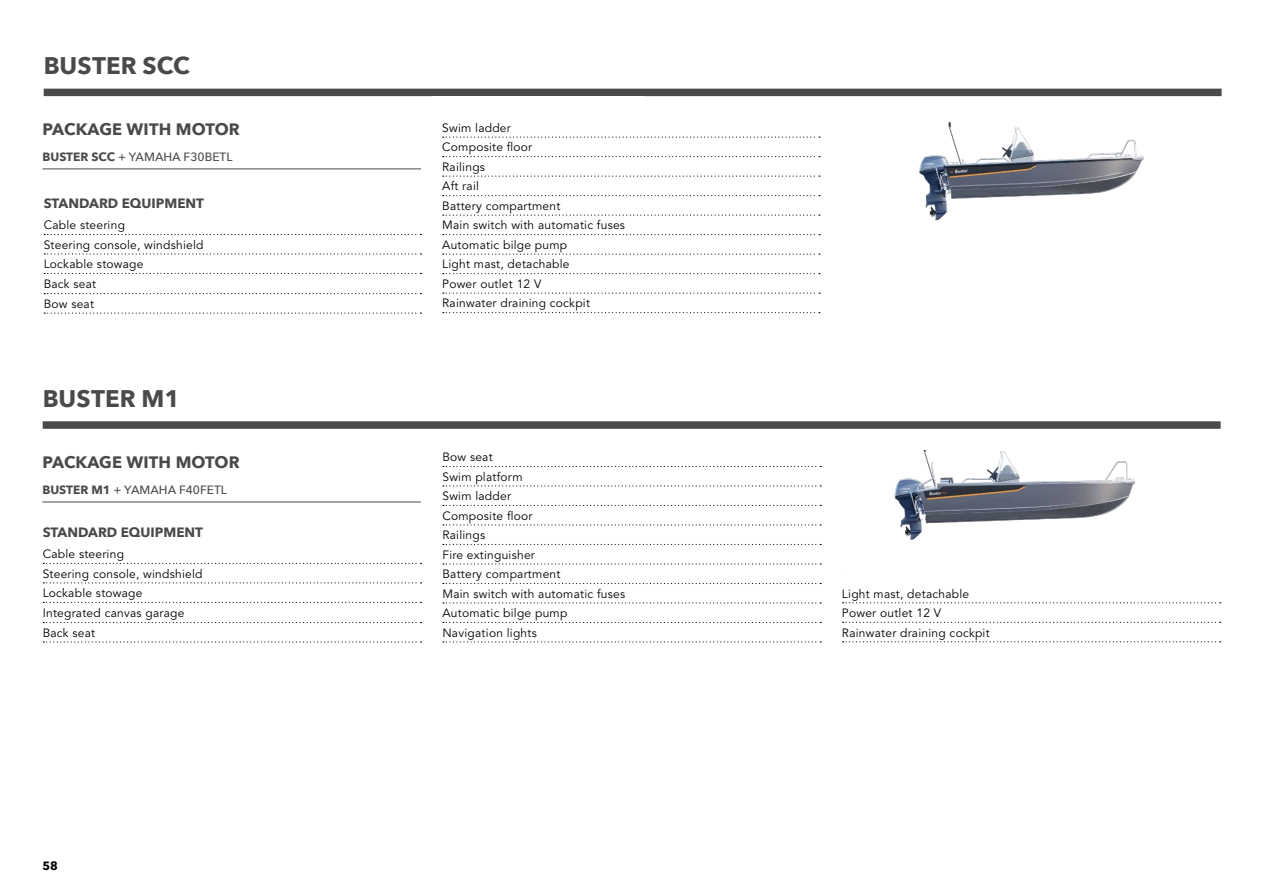
<style>
.page{position:relative;width:1263px;height:893px;background:#fff}
.page>*{position:absolute;margin:0;border:0;box-sizing:border-box;transform-origin:0 0}
.t1{font:700 24px "Avenir Next";color:#4a4a49}
.t2{font:700 16.5px "Avenir Next";letter-spacing:.01em;color:#4a4a49}
.t3{font:700 13.5px "Avenir Next";color:#4a4a49}
.t4{font:12px/19.5px "Avenir LT Std";letter-spacing:.02em;color:#000}
.t5{font:500 12px "Avenir Next";color:#4a4a49}
.t6{font:700 12px "Avenir Next";color:#000}
.s1{font-weight:700}
</style>
<div class="page">
<svg style="left:44px;top:234px;width:377px;height:1px"></svg>
<svg style="left:44px;top:253px;width:377px;height:2px"></svg>
<svg style="left:44px;top:273px;width:377px;height:1px"></svg>
<svg style="left:44px;top:293px;width:377px;height:1px"></svg>
<svg style="left:44px;top:313px;width:377px;height:1px"></svg>
<img style="left:919px;top:122px;width:225px;height:99px">
<div style="left:44px;top:89px;width:1177px;height:7px;background:#4a4a49"></div>
<hr style="left:43px;top:169px;width:378px;height:1px;background:#4a4a49">
<svg style="left:443px;top:137px;width:377px;height:1px"></svg>
<svg style="left:443px;top:156px;width:377px;height:1px"></svg>
<svg style="left:443px;top:176px;width:377px;height:1px"></svg>
<svg style="left:443px;top:195px;width:377px;height:1px"></svg>
<svg style="left:443px;top:215px;width:377px;height:1px"></svg>
<svg style="left:443px;top:234px;width:377px;height:1px"></svg>
<svg style="left:443px;top:254px;width:377px;height:1px"></svg>
<svg style="left:443px;top:273px;width:377px;height:1px"></svg>
<svg style="left:443px;top:293px;width:377px;height:1px"></svg>
<svg style="left:443px;top:312px;width:377px;height:1px"></svg>
<svg style="left:43px;top:563px;width:378px;height:1px"></svg>
<svg style="left:43px;top:582px;width:378px;height:1px"></svg>
<svg style="left:43px;top:602px;width:378px;height:1px"></svg>
<svg style="left:43px;top:622px;width:378px;height:1px"></svg>
<svg style="left:43px;top:641px;width:378px;height:2px"></svg>
<img style="left:894px;top:450px;width:242px;height:90px">
<div style="left:43px;top:421px;width:1177px;height:8px;background:#4a4a49"></div>
<svg style="left:443px;top:466px;width:378px;height:1px"></svg>
<svg style="left:443px;top:485px;width:378px;height:1px"></svg>
<svg style="left:443px;top:505px;width:378px;height:1px"></svg>
<svg style="left:443px;top:524px;width:378px;height:1px"></svg>
<svg style="left:443px;top:544px;width:378px;height:1px"></svg>
<svg style="left:443px;top:563px;width:378px;height:1px"></svg>
<svg style="left:443px;top:583px;width:378px;height:1px"></svg>
<svg style="left:443px;top:602px;width:378px;height:1px"></svg>
<svg style="left:443px;top:622px;width:378px;height:1px"></svg>
<svg style="left:443px;top:641px;width:378px;height:1px"></svg>
<hr style="left:42px;top:502px;width:379px;height:1px;background:#4a4a49">
<svg style="left:842px;top:602px;width:379px;height:1px"></svg>
<svg style="left:842px;top:622px;width:379px;height:1px"></svg>
<svg style="left:842px;top:641px;width:379px;height:1px"></svg>
<h1 class="t1" style="left:44px;top:45px;width:148px">BUSTER SCC</h1>
<h2 class="t2" style="left:43px;top:115px;width:199px">PACKAGE WITH MOTOR</h2>
<p class="t5" style="left:43px;top:147px;width:192px"><span class="s1">BUSTER SCC</span> + YAMAHA F30BETL</p>
<p class="t3" style="left:44px;top:192px;width:162px">STANDARD EQUIPMENT</p>
<p class="t4" style="left:44px;top:216px;width:161px">Cable steering<br>Steering console, windshield<br>Lockable stowage<br>Back seat<br>Bow seat</p>
<h1 class="t1" style="left:43px;top:377px;width:139px">BUSTER M1</h1>
<h2 class="t2" style="left:42px;top:448px;width:199px">PACKAGE WITH MOTOR</h2>
<p class="t5" style="left:42px;top:480px;width:186px"><span class="s1">BUSTER M1</span> + YAMAHA F40FETL</p>
<p class="t3" style="left:43px;top:521px;width:162px">STANDARD EQUIPMENT</p>
<p class="t4" style="left:43px;top:545px;width:161px">Cable steering<br>Steering console, windshield<br>Lockable stowage<br>Integrated canvas garage<br>Back seat</p>
<p class="t6" style="left:43px;top:856px;width:17px">58</p>
<p class="t4" style="left:442px;top:118px;width:184px">Swim ladder<br>Composite floor<br>Railings<br>Aft rail<br>Battery compartment<br>Main switch with automatic fuses<br>Automatic bilge pump<br>Light mast, detachable<br>Power outlet 12 V<br>Rainwater draining cockpit</p>
<p class="t4" style="left:442px;top:447px;width:184px">Bow seat<br>Swim platform<br>Swim ladder<br>Composite floor<br>Railings<br>Fire extinguisher<br>Battery compartment<br>Main switch with automatic fuses<br>Automatic bilge pump<br>Navigation lights</p>
<p class="t4" style="left:842px;top:584px;width:149px">Light mast, detachable<br>Power outlet 12 V<br>Rainwater draining cockpit</p>
</div>
